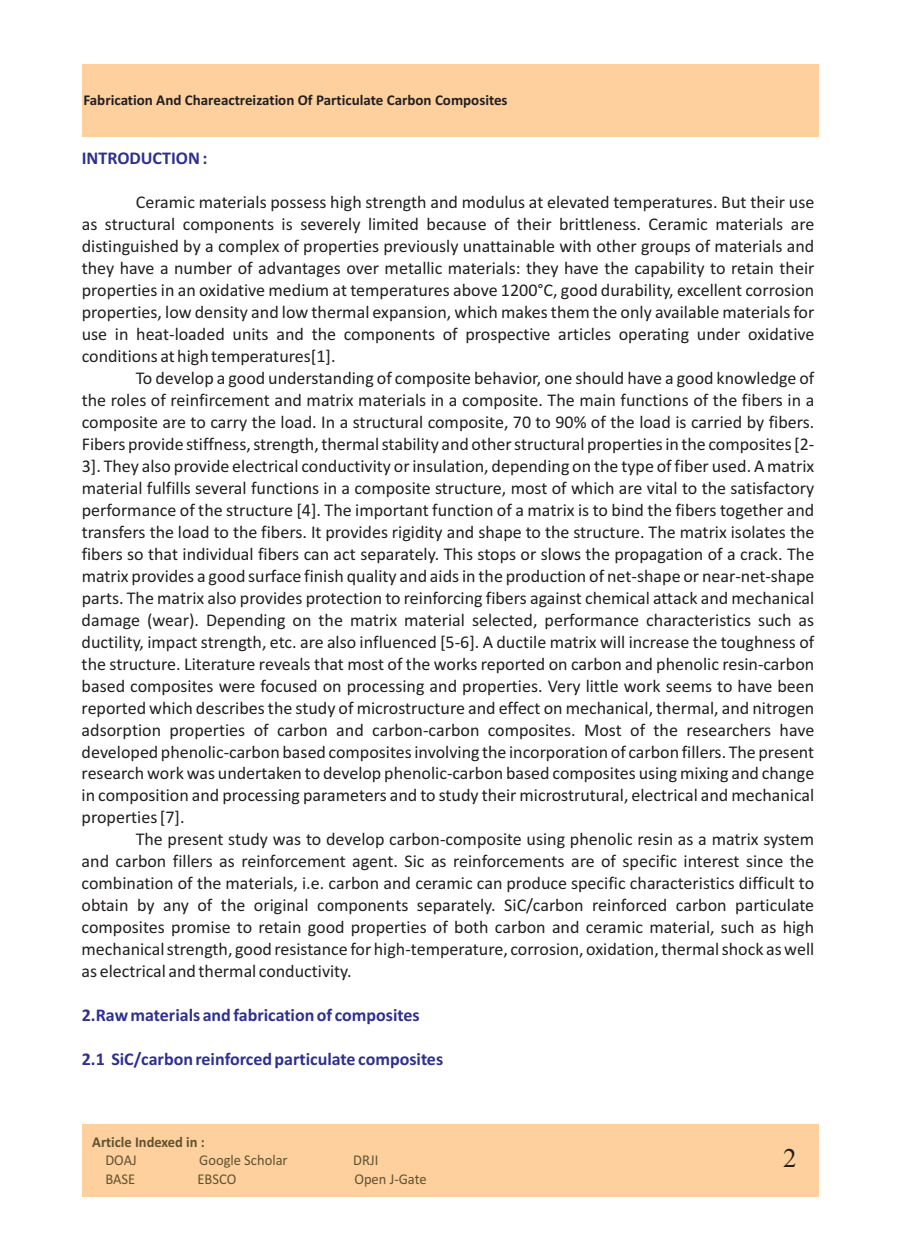
<style>
.page{position:relative;width:898px;height:1242px;background:#fff}
.page>*{position:absolute;margin:0;border:0;box-sizing:border-box;transform-origin:0 0}
.t1{font:27px "Times New Roman";color:#231f20}
.t2{font:18px/21.9px "Calibri";color:#231f20;text-align:justify}
.t3{font:700 18px "Calibri";color:#2e3092}
.t4{font:700 15px "Calibri";color:#231f20}
.t5{font:15px "Calibri";color:#605230}
.t6{font:700 15px "Calibri";color:#605230}
</style>
<div class="page">
<div style="left:82px;top:1124px;width:736px;height:72px;background:#fdd09e"></div>
<div style="left:82px;top:64px;width:736px;height:72px;background:#fdd09e"></div>
<p class="t4" style="left:83px;top:93px;width:425px">Fabrication And Chareactreization Of Particulate Carbon Composites</p>
<p class="t3" style="left:82px;top:151px;width:127px">INTRODUCTION :</p>
<p class="t2" style="left:82px;top:193px;width:734px;text-indent:54px">Ceramic materials possess high strength and modulus at elevated temperatures. But their use as structural components is severely limited because of their brittleness. Ceramic materials are distinguished by a complex of properties previously unattainable with other groups of materials and they have a number of advantages over metallic materials: they have the capability to retain their properties in an oxidative medium at temperatures above 1200°C, good durability, excellent corrosion properties, low density and low thermal expansion, which makes them the only available materials for use in heat-loaded units and the components of prospective articles operating under oxidative conditions at high temperatures[1].</p>
<p class="t2" style="left:82px;top:368px;width:734px;text-indent:54px">To develop a good understanding of composite behavior, one should have a good knowledge of the roles of reinfircement and matrix materials in a composite. The main functions of the fibers in a composite are to carry the load. In a structural composite, 70 to 90% of the load is carried by fibers.<br>Fibers provide stiffness, strength, thermal stability and other structural properties in the composites [2- 3]. They also provide electrical conductivity or insulation, depending on the type of fiber used. A matrix material fulfills several functions in a composite structure, most of which are vital to the satisfactory performance of the structure [4]. The important function of a matrix is to bind the fibers together and transfers the load to the fibers. It provides rigidity and shape to the structure. The matrix isolates the fibers so that individual fibers can act separately. This stops or slows the propagation of a crack. The matrix provides a good surface finish quality and aids in the production of net-shape or near-net-shape parts. The matrix also provides protection to reinforcing fibers against chemical attack and mechanical damage (wear). Depending on the matrix material selected, performance characteristics such as ductility, impact strength, etc. are also influenced [5-6]. A ductile matrix will increase the toughness of the structure. Literature reveals that most of the works reported on carbon and phenolic resin-carbon based composites were focused on processing and properties. Very little work seems to have been reported which describes the study of microstructure and effect on mechanical, thermal, and nitrogen adsorption properties of carbon and carbon-carbon composites. Most of the researchers have developed phenolic-carbon based composites involving the incorporation of carbon fillers. The present research work was undertaken to develop phenolic-carbon based composites using mixing and change in composition and processing parameters and to study their microstrutural, electrical and mechanical properties [7].</p>
<p class="t2" style="left:82px;top:830px;width:734px;text-indent:54px">The present study was to develop carbon-composite using phenolic resin as a matrix system and carbon fillers as reinforcement agent. Sic as reinforcements are of specific interest since the combination of the materials, i.e. carbon and ceramic can produce specific characteristics difficult to obtain by any of the original components separately. SiC/carbon reinforced carbon particulate composites promise to retain good properties of both carbon and ceramic material, such as high mechanical strength, good resistance for high-temperature, corrosion, oxidation, thermal shock as well as electrical and thermal conductivity.</p>
<p class="t3" style="left:82px;top:1007px;width:339px">2.Raw materials and fabrication of composites</p>
<p class="t3" style="left:82px;top:1051px;width:363px">2.1 SiC/carbon reinforced particulate composites</p>
<p class="t6" style="left:92px;top:1135px;width:114px">Article Indexed in :</p>
<p class="t5" style="left:105px;top:1154px;width:33px">DOAJ</p>
<p class="t5" style="left:199px;top:1154px;width:90px">Google Scholar</p>
<p class="t5" style="left:353px;top:1154px;width:27px">DRJI</p>
<p class="t5" style="left:105px;top:1172px;width:31px">BASE</p>
<p class="t5" style="left:197px;top:1172px;width:40px">EBSCO</p>
<p class="t5" style="left:354px;top:1172px;width:74px">Open J-Gate</p>
<h1 class="t1" style="left:783px;top:1147px;width:15px">2</h1>
</div>
